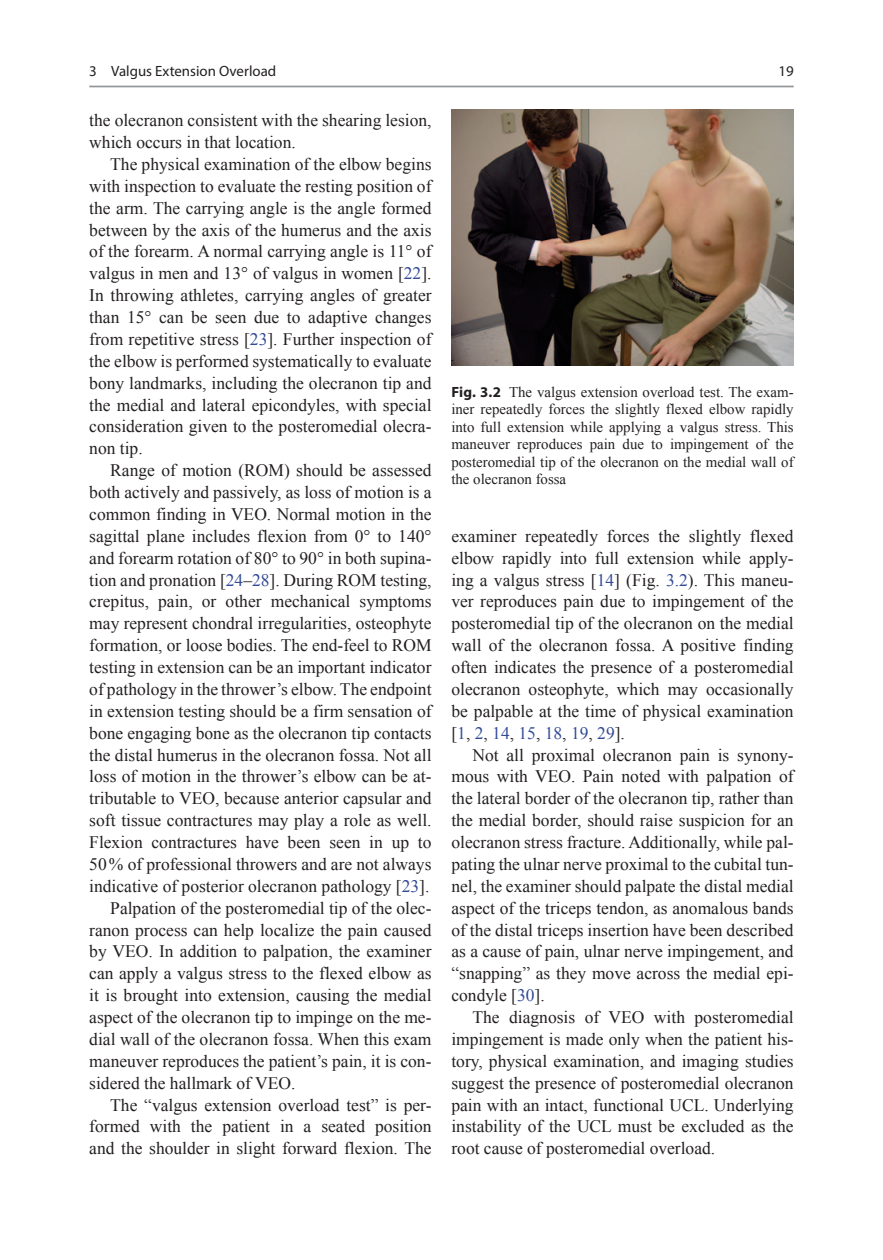
<style>
.page{position:relative;width:883px;height:1260px;background:#fff}
.page>*{position:absolute;margin:0;border:0;box-sizing:border-box;transform-origin:0 0}
.t1{font:17.5px/21.9px "Times New Roman";color:#231f20;text-align:justify}
.t2{font:14.88px/17.5px "Times New Roman";color:#231f20;text-align:justify}
.t3{font:14.88px "Myriad Pro Regular 7";color:#231f20}
.t4{font:14.88px "Myriad Pro Regular 2";color:#231f20}
.s1{color:#324a97}
.s2{font-family:"Myriad Pro Bold 2"}
</style>
<div class="page">
<hr style="left:89px;top:86px;width:705px;height:1px;background:#949699">
<img style="left:451px;top:109px;width:343px;height:257px">
<p class="t3" style="left:89px;top:62px;width:188px">3 Valgus Extension Overload</p>
<p class="t4" style="left:778px;top:62px;width:17px">19</p>
<p class="t1" style="left:89px;top:109px;width:344px">the olecranon consistent with the shearing lesion, which occurs in that location.</p>
<p class="t1" style="left:89px;top:153px;width:344px;text-indent:21px">The physical examination of the elbow begins with inspection to evaluate the resting position of the arm. The carrying angle is the angle formed between by the axis of the humerus and the axis of the forearm. A normal carrying angle is 11° of valgus in men and 13° of valgus in women [<span class="s1">22</span>].<br>In throwing athletes, carrying angles of greater than 15° can be seen due to adaptive changes from repetitive stress [<span class="s1">23</span>]. Further inspection of the elbow is performed systematically to evaluate bony landmarks, including the olecranon tip and the medial and lateral epicondyles, with special consideration given to the posteromedial olecra&shy;non tip.</p>
<p class="t1" style="left:110px;top:459px;width:323px">Range of motion (ROM) should be assessed</p>
<p class="t1" style="left:89px;top:481px;width:344px">both actively and passively, as loss of motion is a</p>
<p class="t1" style="left:89px;top:503px;width:344px">common finding in VEO. Normal motion in the</p>
<p class="t1" style="left:89px;top:525px;width:344px">sagittal plane includes flexion from 0° to 140°</p>
<p class="t1" style="left:89px;top:547px;width:344px">and forearm rotation of 80° to 90° in both supina-</p>
<p class="t1" style="left:89px;top:568px;width:344px">tion and pronation [<span class="s1">24</span>–<span class="s1">28</span>]. During ROM testing,</p>
<p class="t1" style="left:89px;top:590px;width:344px">crepitus, pain, or other mechanical symptoms</p>
<p class="t1" style="left:89px;top:612px;width:344px">may represent chondral irregularities, osteophyte</p>
<p class="t1" style="left:89px;top:634px;width:344px">formation, or loose bodies. The end-feel to ROM</p>
<p class="t1" style="left:89px;top:656px;width:344px">testing in extension can be an important indicator</p>
<p class="t1" style="left:89px;top:678px;width:344px">of pathology in the thrower’s elbow. The endpoint</p>
<p class="t1" style="left:89px;top:700px;width:344px">in extension testing should be a firm sensation of</p>
<p class="t1" style="left:89px;top:722px;width:344px">bone engaging bone as the olecranon tip contacts</p>
<p class="t1" style="left:89px;top:743px;width:344px">the distal humerus in the olecranon fossa. Not all</p>
<p class="t1" style="left:89px;top:765px;width:344px">loss of motion in the thrower’s elbow can be at-</p>
<p class="t1" style="left:89px;top:787px;width:344px">tributable to VEO, because anterior capsular and</p>
<p class="t1" style="left:89px;top:809px;width:344px">soft tissue contractures may play a role as well.</p>
<p class="t1" style="left:89px;top:831px;width:344px">Flexion contractures have been seen in up to</p>
<p class="t1" style="left:89px;top:853px;width:344px">50% of professional throwers and are not always</p>
<p class="t1" style="left:89px;top:875px;width:342px">indicative of posterior olecranon pathology [<span class="s1">23</span>].</p>
<p class="t1" style="left:110px;top:897px;width:323px">Palpation of the posteromedial tip of the olec-</p>
<p class="t1" style="left:89px;top:918px;width:344px">ranon process can help localize the pain caused</p>
<p class="t1" style="left:89px;top:940px;width:344px">by VEO. In addition to palpation, the examiner</p>
<p class="t1" style="left:89px;top:962px;width:344px">can apply a valgus stress to the flexed elbow as</p>
<p class="t1" style="left:89px;top:984px;width:344px">it is brought into extension, causing the medial</p>
<p class="t1" style="left:89px;top:1006px;width:344px">aspect of the olecranon tip to impinge on the me-</p>
<p class="t1" style="left:89px;top:1028px;width:344px">dial wall of the olecranon fossa. When this exam</p>
<p class="t1" style="left:89px;top:1050px;width:344px">maneuver reproduces the patient’s pain, it is con-</p>
<p class="t1" style="left:89px;top:1072px;width:208px">sidered the hallmark of VEO.</p>
<p class="t1" style="left:110px;top:1093px;width:323px">The “valgus extension overload test” is per-</p>
<p class="t1" style="left:89px;top:1115px;width:344px">formed with the patient in a seated position</p>
<p class="t1" style="left:89px;top:1137px;width:344px">and the shoulder in slight forward flexion. The</p>
<p class="t2" style="left:451px;top:383px;width:344px"><span class="s2">Fig. 3.2</span> The valgus extension overload test. The exam&shy;iner repeatedly forces the slightly flexed elbow rapidly into full extension while applying a valgus stress. This maneuver reproduces pain due to impingement of the posteromedial tip of the olecranon on the medial wall of the olecranon fossa</p>
<p class="t1" style="left:451px;top:525px;width:344px">examiner repeatedly forces the slightly flexed elbow rapidly into full extension while apply&shy;ing a valgus stress [<span class="s1">14</span>] (Fig. <span class="s1">3.2</span>). This maneu&shy;ver reproduces pain due to impingement of the posteromedial tip of the olecranon on the medial wall of the olecranon fossa. A positive finding often indicates the presence of a posteromedial olecranon osteophyte, which may occasionally be palpable at the time of physical examination [<span class="s1">1</span>, <span class="s1">2</span>, <span class="s1">14</span>, <span class="s1">15</span>, <span class="s1">18</span>, <span class="s1">19</span>, <span class="s1">29</span>].</p>
<p class="t1" style="left:451px;top:743px;width:344px;text-indent:21px">Not all proximal olecranon pain is synony&shy;mous with VEO. Pain noted with palpation of the lateral border of the olecranon tip, rather than the medial border, should raise suspicion for an olecranon stress fracture. Additionally, while pal&shy;pating the ulnar nerve proximal to the cubital tun&shy;nel, the examiner should palpate the distal medial aspect of the triceps tendon, as anomalous bands of the distal triceps insertion have been described as a cause of pain, ulnar nerve impingement, and “snapping” as they move across the medial epi&shy;condyle [<span class="s1">30</span>].</p>
<p class="t1" style="left:451px;top:1006px;width:344px;text-indent:21px">The diagnosis of VEO with posteromedial impingement is made only when the patient his&shy;tory, physical examination, and imaging studies suggest the presence of posteromedial olecranon pain with an intact, functional UCL. Underlying instability of the UCL must be excluded as the root cause of posteromedial overload.</p>
</div>
